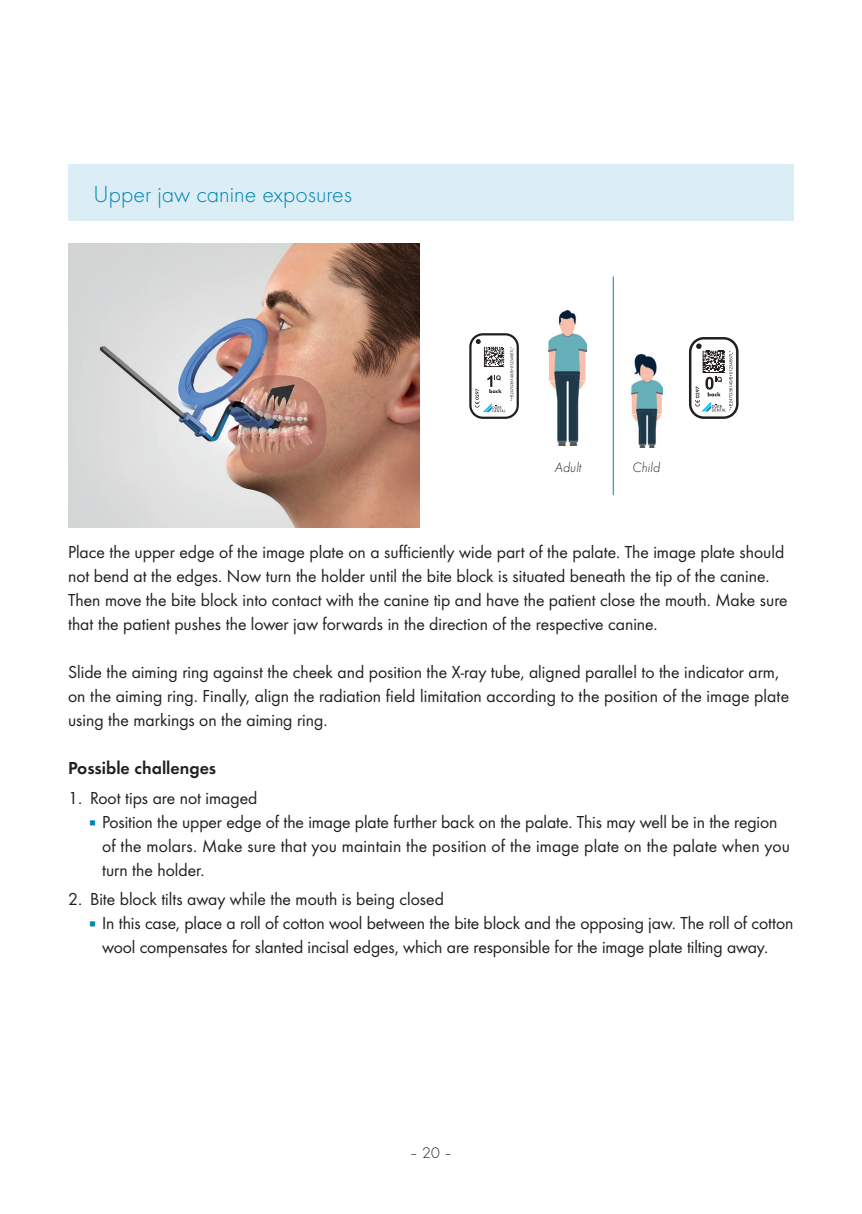
<style>
.page{position:relative;width:862px;height:1214px;background:#fff}
.page>*{position:absolute;margin:0;border:0;box-sizing:border-box;transform-origin:0 0}
.t1{font:300 24px "Futura";color:#0083b6}
.t2{font:18px/24px "Futura Boo";color:#231f20}
.t3{font:18px "Futura Dem";color:#231f20}
.t4{font:300 16px "Futura";color:#231f20}
.t5{font:italic 300 14px "Futura";color:#231f20}
.s1{color:#0083b6}
</style>
<div class="page">
<div style="left:68px;top:164px;width:726px;height:57px;background:#dbedf5"></div>
<img style="left:68px;top:244px;width:352px;height:283px">
<svg style="left:689px;top:337px;width:49px;height:82px"></svg>
<svg style="left:469px;top:333px;width:50px;height:86px"></svg>
<img style="left:548px;top:310px;width:39px;height:135px">
<img style="left:632px;top:355px;width:30px;height:92px">
<hr style="left:613px;top:276px;width:1px;height:219px;background:#0083b6">
<h1 class="t1" style="left:94px;top:178px;width:260px">Upper jaw canine exposures</h1>
<p class="t5" style="left:555px;top:458px;width:28px">Adult</p>
<p class="t5" style="left:632px;top:458px;width:29px">Child</p>
<p class="t2" style="left:68px;top:538px;width:721px">Place the upper edge of the image plate on a sufficiently wide part of the palate. The image plate should not bend at the edges. Now turn the holder until the bite block is situated beneath the tip of the canine.<br>Then move the bite block into contact with the canine tip and have the patient close the mouth. Make sure that the patient pushes the lower jaw forwards in the direction of the respective canine.</p>
<p class="t2" style="left:68px;top:658px;width:722px">Slide the aiming ring against the cheek and position the X-ray tube, aligned parallel to the indicator arm, on the aiming ring. Finally, align the radiation field limitation according to the position of the image plate using the markings on the aiming ring.</p>
<p class="t3" style="left:68px;top:754px;width:150px">Possible challenges</p>
<p class="t2" style="left:68px;top:784px;width:191px">1. Root tips are not imaged</p>
<p class="t2" style="left:102px;top:808px;width:689px;text-indent:-17px"><span class="s1">▪</span>Position the upper edge of the image plate further back on the palate. This may well be in the region of the molars. Make sure that you maintain the position of the image plate on the palate when you turn the holder.</p>
<p class="t2" style="left:68px;top:886px;width:377px">2. Bite block tilts away while the mouth is being closed</p>
<p class="t2" style="left:85px;top:910px;width:710px;text-align:center"><span class="s1">▪</span>In this case, place a roll of cotton wool between the bite block and the opposing jaw. The roll of cotton wool compensates for slanted incisal edges, which are responsible for the image plate tilting away.</p>
<p class="t4" style="left:409px;top:1141px;width:45px">– 20 –</p>
</div>
